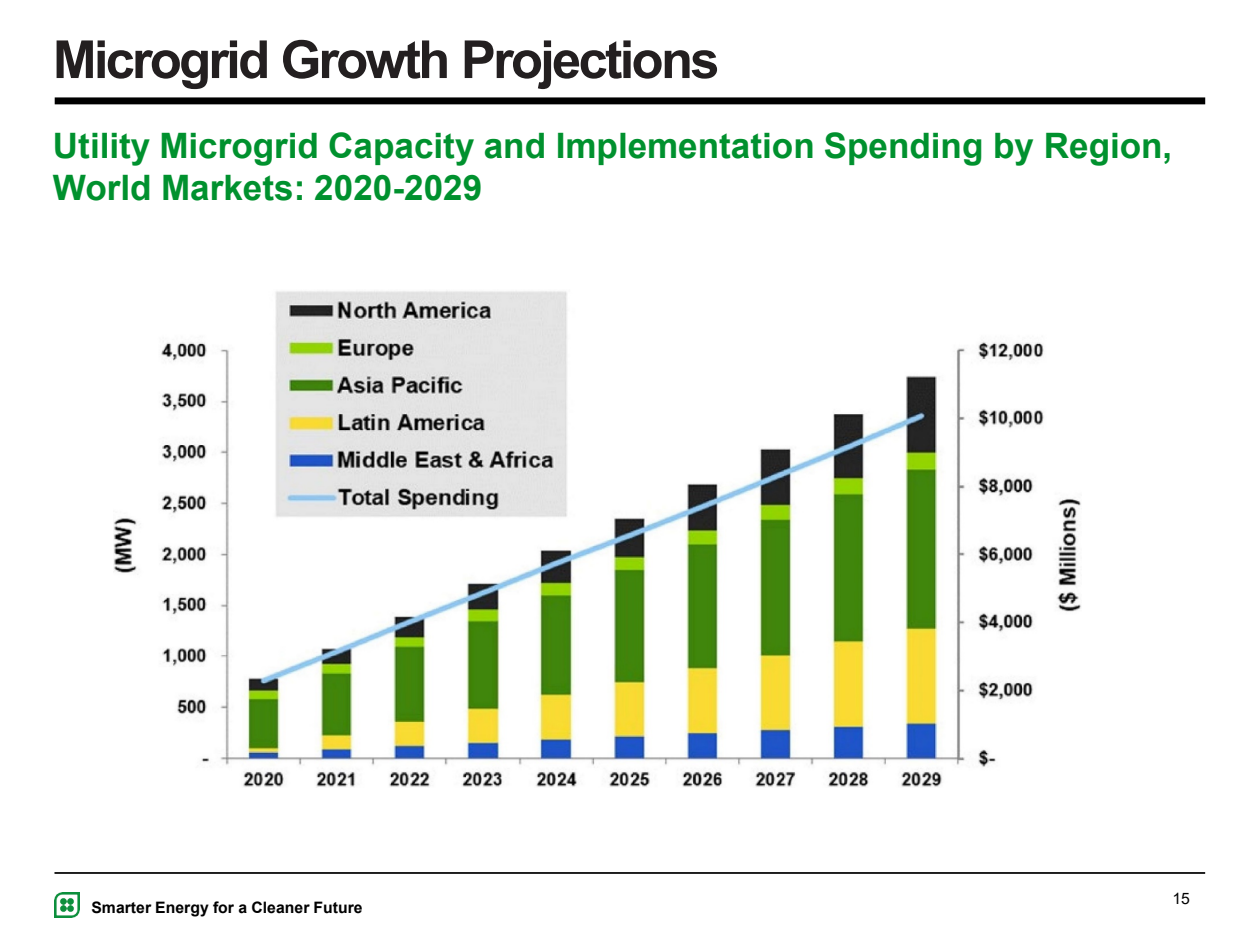
<style>
.page{position:relative;width:1260px;height:945px;background:#fff}
.page>*{position:absolute;margin:0;border:0;box-sizing:border-box;transform-origin:0 0}
.t1{font:700 52.5px "Arial";letter-spacing:-.055em;color:#231f20}
.t2{font:700 35px/42px "Arial";color:#00912e}
.t3{font:700 15.75px "Arial";color:#000}
.t4{font:15.75px "Arial";color:#000}
</style>
<div class="page">
<img style="left:55px;top:892px;width:24px;height:25px">
<hr style="left:55px;top:872px;width:1150px;height:2px;background:#000">
<div style="left:55px;top:97px;width:1150px;height:7px;background:#000"></div>
<img style="left:113px;top:291px;width:968px;height:496px">
<h1 class="t1" style="left:53px;top:23px;width:668px">Microgrid Growth Projections</h1>
<p class="t2" style="left:53px;top:125px;width:1121px">Utility Microgrid Capacity and Implementation Spending by Region,<br>World Markets: 2020-2029</p>
<p class="t3" style="left:91px;top:896px;width:273px">Smarter Energy for a Cleaner Future</p>
<p class="t4" style="left:1172px;top:888px;width:19px">15</p>
</div>
